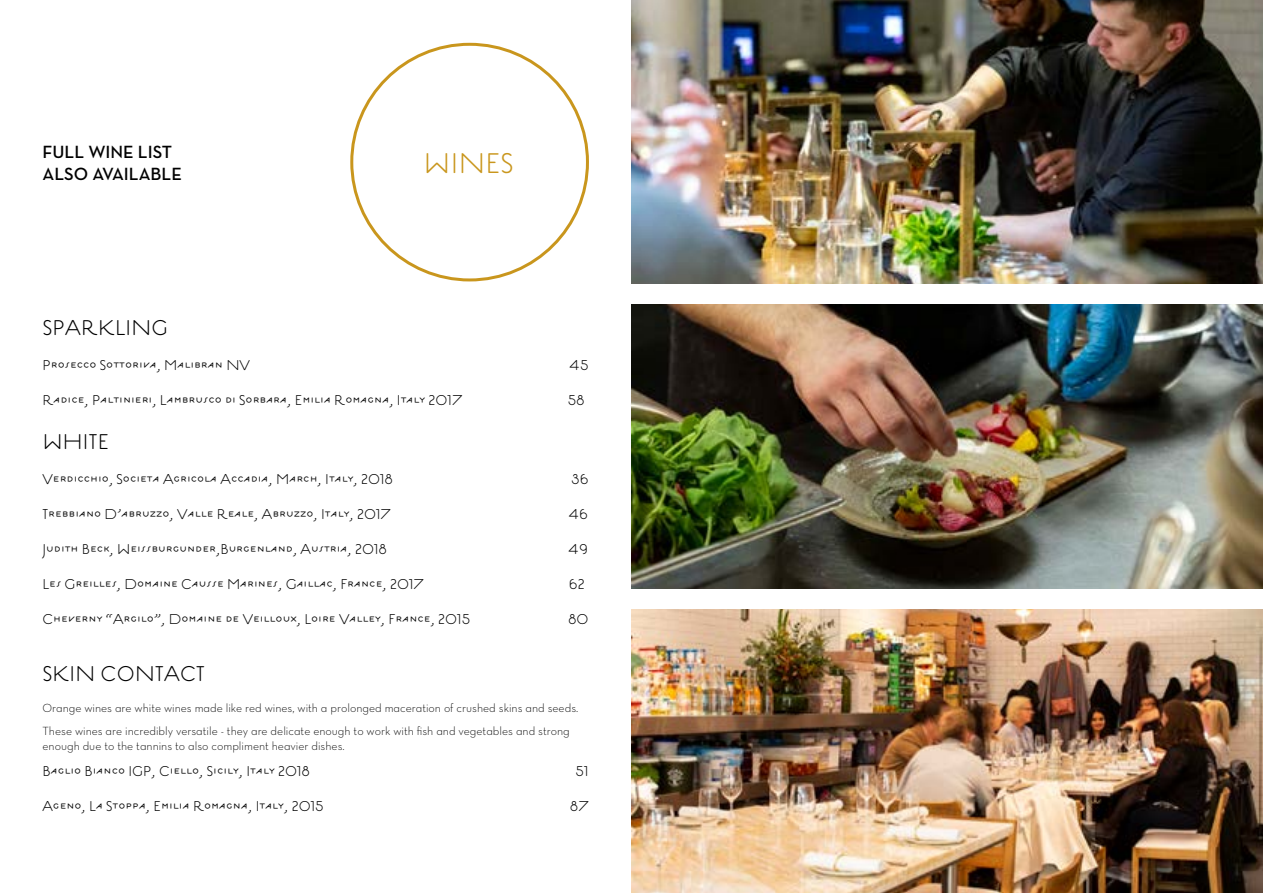
<style>
.page{position:relative;width:1263px;height:893px;background:#fff}
.page>*{position:absolute;margin:0;border:0;box-sizing:border-box;transform-origin:0 0}
.t1{font:30px "Estilo";letter-spacing:.015em;color:#c9961d}
.t2{font:22.5px "Estilo";letter-spacing:.015em;color:#000}
.t3{font:18px/21.6px "Neutraface Text Demi Alt";color:#000}
.t4{font:15px "Estilo";color:#000}
.t5{font:12px/23px "Neutraface Text Light Alt";color:#000}
</style>
<div class="page">
<img style="left:631px;top:609px;width:632px;height:284px">
<img style="left:631px;top:305px;width:632px;height:283px">
<img style="left:631px;top:0;width:632px;height:283px">
<p class="t3" style="left:43px;top:141px;width:141px">FULL WINE LIST<br>ALSO AVAILABLE</p>
<h1 class="t1" style="left:424px;top:145px;width:91px">WINES</h1>
<h2 class="t2" style="left:43px;top:314px;width:127px">SPARKLING</h2>
<p class="t4" style="left:43px;top:356px;width:209px">Prosecco Sottoriva, Malibran NV</p>
<p class="t4" style="left:570px;top:356px;width:20px">45</p>
<p class="t4" style="left:43px;top:391px;width:421px">Radice, Paltinieri, Lambrusco di Sorbara, Emilia Romagna, Italy 2017</p>
<p class="t4" style="left:568px;top:391px;width:19px">58</p>
<h2 class="t2" style="left:43px;top:428px;width:68px">WHITE</h2>
<p class="t4" style="left:43px;top:470px;width:352px">Verdicchio, Societa Agricola Accadia, March, Italy, 2018</p>
<p class="t4" style="left:571px;top:470px;width:19px">36</p>
<p class="t4" style="left:43px;top:505px;width:349px">Trebbiano D’abruzzo, Valle Reale, Abruzzo, Italy, 2017</p>
<p class="t4" style="left:569px;top:505px;width:21px">46</p>
<p class="t4" style="left:43px;top:540px;width:346px">Judith Beck, Weissburgunder,Burgenland, Austria, 2018</p>
<p class="t4" style="left:569px;top:540px;width:21px">49</p>
<p class="t4" style="left:43px;top:575px;width:383px">Les Greilles, Domaine Causse Marines, Gaillac, France, 2017</p>
<p class="t4" style="left:569px;top:575px;width:17px">62</p>
<p class="t4" style="left:43px;top:610px;width:429px">Cheverny “Argilo”, Domaine de Veilloux, Loire Valley, France, 2015</p>
<p class="t4" style="left:568px;top:610px;width:22px">80</p>
<h2 class="t2" style="left:43px;top:659px;width:164px">SKIN CONTACT</h2>
<p class="t5" style="left:43px;top:697px;width:537px">Orange wines are white wines made like red wines, with a prolonged maceration of crushed skins and seeds.<br>These wines are incredibly versatile - they are delicate enough to work with fish and vegetables and strong</p>
<p class="t5" style="left:43px;top:734px;width:304px">enough due to the tannins to also compliment heavier dishes.</p>
<p class="t4" style="left:43px;top:762px;width:269px">Baglio Bianco IGP, Ciello, Sicily, Italy 2018</p>
<p class="t4" style="left:576px;top:762px;width:14px">51</p>
<p class="t4" style="left:43px;top:797px;width:283px">Ageno, La Stoppa, Emilia Romagna, Italy, 2015</p>
<p class="t4" style="left:570px;top:797px;width:20px">87</p>
</div>
